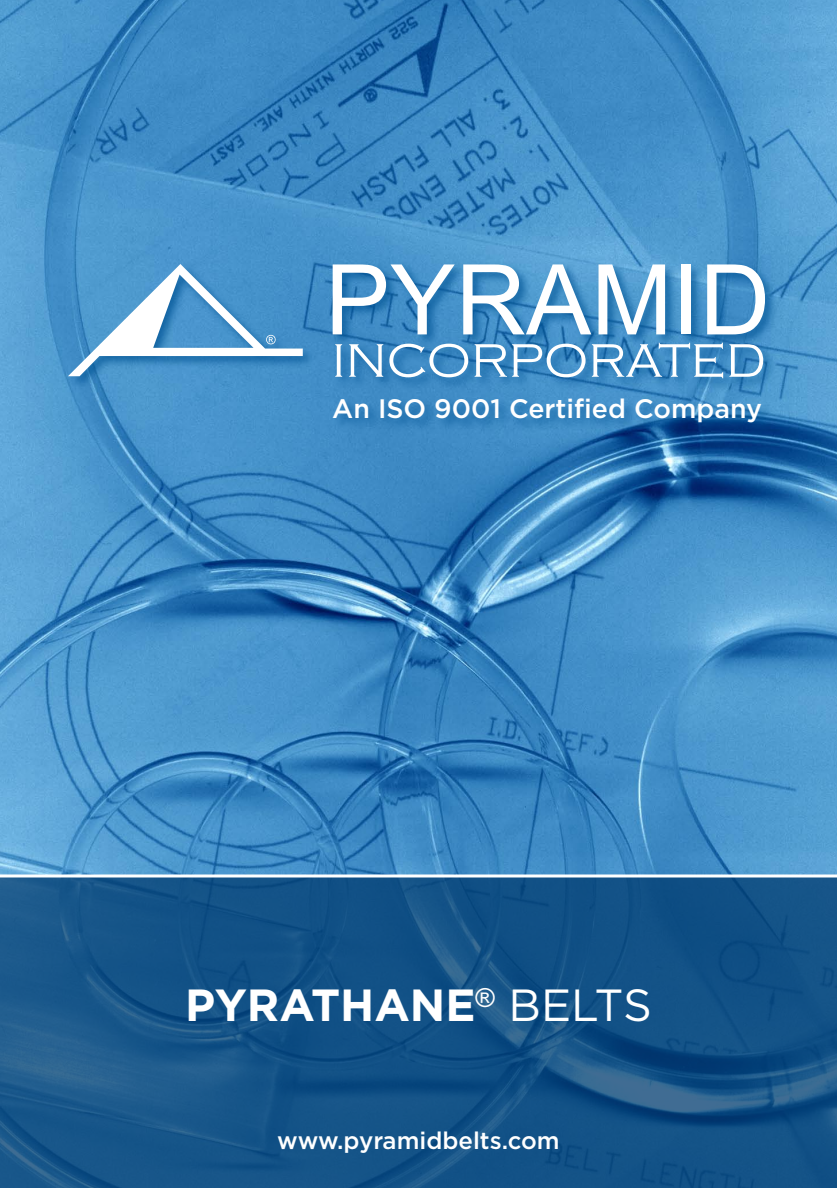
<style>
.page{position:relative;width:837px;height:1188px;background:#fff}
.page>*{position:absolute;margin:0;border:0;box-sizing:border-box;transform-origin:0 0}
.t1{font:700 45px "Gotham";color:#fff}
.t2{font:500 26.7px "Gotham";color:#fff}
.t3{font:500 24px "Gotham";color:#fff}
.s1{font-weight:400}
</style>
<div class="page">
<img style="left:0;top:0;width:837px;height:874px">
<svg style="left:0;top:878px;width:837px;height:310px;background:#145286"></svg>
<div style="left:65px;top:261px;width:712px;height:174px;background:#005495;opacity:.75"></div>
<svg style="left:333px;top:264px;width:122px;height:70px"></svg>
<svg style="left:463px;top:264px;width:128px;height:70px"></svg>
<svg style="left:599px;top:264px;width:66px;height:70px"></svg>
<div style="left:682px;top:264px;width:9px;height:70px;background:#fff"></div>
<svg style="left:707px;top:264px;width:58px;height:70px"></svg>
<svg style="left:335px;top:344px;width:7px;height:33px"></svg>
<svg style="left:349px;top:344px;width:34px;height:33px"></svg>
<svg style="left:389px;top:344px;width:79px;height:33px"></svg>
<svg style="left:475px;top:344px;width:111px;height:33px"></svg>
<svg style="left:592px;top:343px;width:131px;height:35px"></svg>
<svg style="left:729px;top:344px;width:34px;height:33px"></svg>
<svg style="left:68px;top:264px;width:235px;height:112px"></svg>
<svg style="left:0;top:874px;width:837px;height:4px"></svg>
<p class="t2" style="left:332px;top:391px;width:431px">An ISO 9001 Certified Company</p>
<p class="t1" style="left:185px;top:976px;width:468px">PYRATHANE<sup>®</sup> <span class="s1">BELTS</span></p>
<p class="t3" style="left:277px;top:1125px;width:284px">www.pyramidbelts.com</p>
</div>
